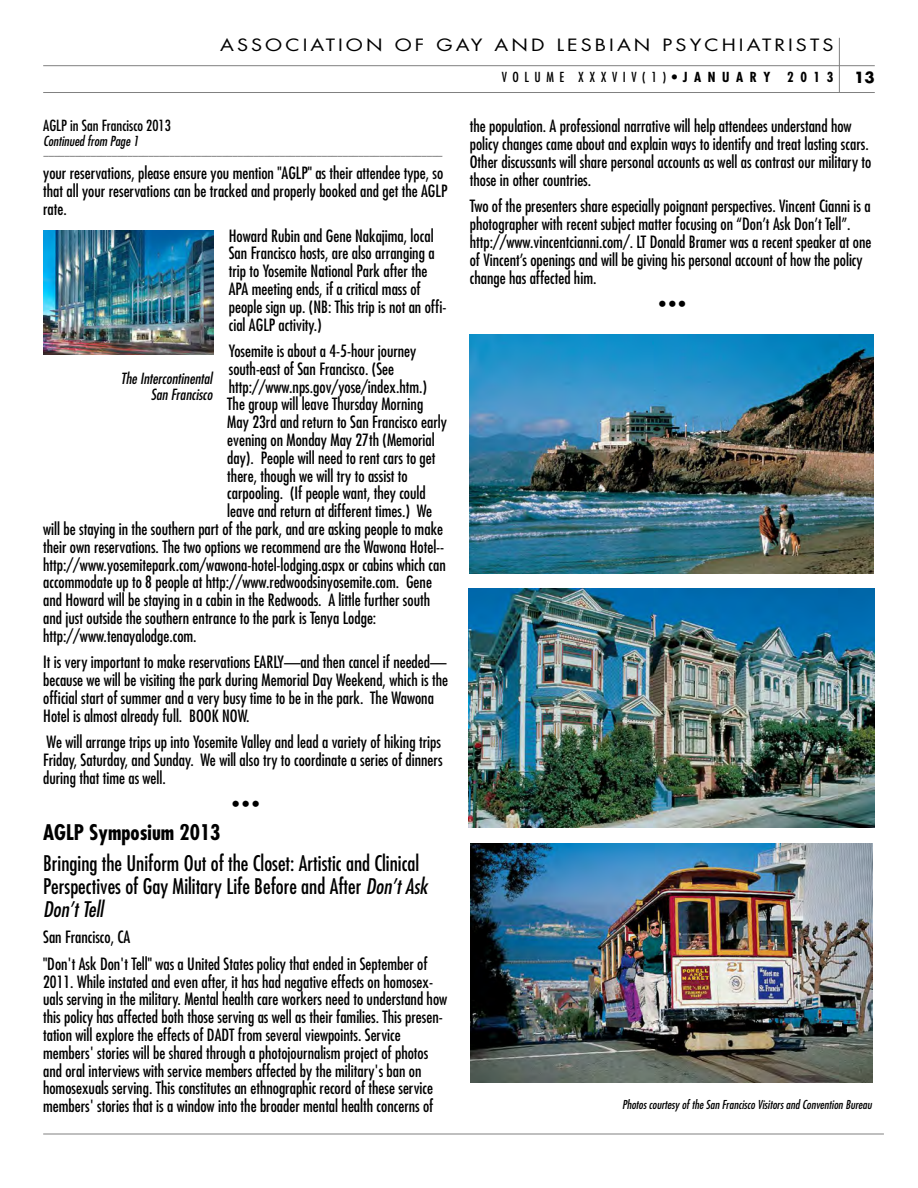
<style>
.page{position:relative;width:918px;height:1188px;background:#fff}
.page>*{position:absolute;margin:0;border:0;box-sizing:border-box;transform-origin:0 0}
.t1{font:condensed 21px/22.6px "Futura";color:#000}
.t2{font:700 condensed 21px "Futura";color:#000}
.t3{font:condensed 16.5px/17.9px "Futura";color:#000}
.t4{font:16.5px "Futura";letter-spacing:.155em;color:#000;scale:1.2 1}
.t5{font:italic condensed 15px/15.6px "Futura";color:#000;text-align:right}
.t6{font:condensed 15px "Futura";color:#000}
.t7{font:700 15px "Futura";color:#000}
.t8{font:condensed 13.5px "Futura";letter-spacing:.41em;color:#000}
.t9{font:italic condensed 13.5px "Futura";color:#000}
.t10{font:italic condensed 12px "Futura";color:#000}
.t11{font:italic condensed 10.5px "Futura";color:#666}
.s1{font-weight:700}
.s2{font-style:italic}
</style>
<div class="page">
<hr style="left:43px;top:92px;width:832px;height:1px;background:#808080">
<hr style="left:43px;top:65px;width:832px;height:1px;background:#808080">
<hr style="left:839px;top:38px;width:1px;height:55px;background:#808080">
<hr style="left:43px;top:1134px;width:841px;height:1px;background:#808080">
<img style="left:471px;top:843px;width:402px;height:239px">
<img style="left:469px;top:589px;width:405px;height:239px">
<img style="left:470px;top:334px;width:404px;height:239px">
<img style="left:43px;top:231px;width:171px;height:124px">
<p class="t4" style="left:220px;top:38px;width:513px">ASSOCIATION OF GAY AND LESBIAN PSYCHIATRISTS</p>
<p class="t8" style="left:502px;top:71px;width:333px">VOLUME XXXVIV(1)•<span class="s1">JANUARY 2013</span></p>
<p class="t7" style="left:854px;top:71px;width:22px">13</p>
<p class="t3" style="left:470px;top:118px;width:403px">the population. A professional narrative will help attendees understand how policy changes came about and explain ways to identify and treat lasting scars.<br>Other discussants will share personal accounts as well as contrast our military to those in other countries.</p>
<p class="t3" style="left:470px;top:198px;width:403px">Two of the presenters share especially poignant perspectives. Vincent Cianni is a photographer with recent subject matter focusing on “Don’t Ask Don’t Tell”. http://www.vincentcianni.com/. LT Donald Bramer was a recent speaker at one of Vincent’s openings and will be giving his personal account of how the policy change has affected him.</p>
<p class="t3" style="left:659px;top:296px;width:28px">• • •</p>
<p class="t6" style="left:43px;top:119px;width:129px">AGLP in San Francisco 2013</p>
<p class="t9" style="left:43px;top:135px;width:97px">Continued from Page 1</p>
<p class="t11" style="left:43px;top:151px;width:400px">––––––––––––––––––––––––––––––––––––––––––––––––––––––––––––––––––––––––––––</p>
<p class="t3" style="left:43px;top:165px;width:406px">your reservations, please ensure you mention "AGLP" as their attendee type, so that all your reservations can be tracked and properly booked and get the AGLP rate.</p>
<p class="t3" style="left:229px;top:227px;width:219px">Howard Rubin and Gene Nakajima, local San Francisco hosts, are also arranging a trip to Yosemite National Park after the APA meeting ends, if a critical mass of people sign up. (NB: This trip is not an offi&shy;cial AGLP activity.)</p>
<p class="t3" style="left:229px;top:343px;width:189px">Yosemite is about a 4-5-hour journey</p>
<p class="t3" style="left:229px;top:361px;width:167px">south-east of San Francisco. (See</p>
<p class="t3" style="left:229px;top:379px;width:200px">http://www.nps.gov/yose/index.htm.)</p>
<p class="t3" style="left:227px;top:396px;width:198px">The group will leave Thursday Morning</p>
<p class="t3" style="left:227px;top:414px;width:221px">May 23rd and return to San Francisco early</p>
<p class="t3" style="left:227px;top:432px;width:209px">evening on Monday May 27th (Memorial</p>
<p class="t3" style="left:227px;top:450px;width:210px">day). People will need to rent cars to get</p>
<p class="t3" style="left:227px;top:468px;width:182px">there, though we will try to assist to</p>
<p class="t3" style="left:227px;top:485px;width:200px">carpooling. (If people want, they could</p>
<p class="t3" style="left:227px;top:503px;width:206px">leave and return at different times.) We</p>
<p class="t3" style="left:43px;top:521px;width:401px">will be staying in the southern part of the park, and are asking people to make</p>
<p class="t3" style="left:43px;top:539px;width:403px">their own reservations. The two options we recommend are the Wawona Hotel--</p>
<p class="t3" style="left:43px;top:557px;width:404px">http://www.yosemitepark.com/wawona-hotel-lodging.aspx or cabins which can</p>
<p class="t3" style="left:43px;top:574px;width:390px">accommodate up to 8 people at http://www.redwoodsinyosemite.com. Gene</p>
<p class="t3" style="left:43px;top:592px;width:388px">and Howard will be staying in a cabin in the Redwoods. A little further south</p>
<p class="t3" style="left:43px;top:610px;width:335px">and just outside the southern entrance to the park is Tenya Lodge:</p>
<p class="t3" style="left:43px;top:628px;width:155px">http://www.tenayalodge.com.</p>
<p class="t3" style="left:43px;top:654px;width:406px">It is very important to make reservations EARLY—and then cancel if needed— because we will be visiting the park during Memorial Day Weekend, which is the official start of summer and a very busy time to be in the park. The Wawona Hotel is almost already full. BOOK NOW.</p>
<p class="t3" style="left:43px;top:734px;width:401px;text-align:justify">We will arrange trips up into Yosemite Valley and lead a variety of hiking trips Friday, Saturday, and Sunday. We will also try to coordinate a series of dinners during that time as well.</p>
<p class="t3" style="left:232px;top:796px;width:28px">• • •</p>
<p class="t2" style="left:43px;top:823px;width:179px">AGLP Symposium 2013</p>
<p class="t1" style="left:43px;top:854px;width:386px">Bringing the Uniform Out of the Closet: Artistic and Clinical<br>Perspectives of Gay Military Life Before and After <span class="s2">Don’t Ask<br>Don’t Tell</span></p>
<p class="t3" style="left:43px;top:925px;width:386px;line-height:26.4px">San Francisco, CA<br>"Don't Ask Don't Tell" was a United States policy that ended in September of</p>
<p class="t3" style="left:43px;top:974px;width:406px">2011. While instated and even after, it has had negative effects on homosex&shy;uals serving in the military. Mental health care workers need to understand how this policy has affected both those serving as well as their families. This presen&shy;tation will explore the effects of DADT from several viewpoints. Service members' stories will be shared through a photojournalism project of photos and oral interviews with service members affected by the military's ban on homosexuals serving. This constitutes an ethnographic record of these service members' stories that is a window into the broader mental health concerns of</p>
<p class="t5" style="left:121px;top:372px;width:93px">The Intercontinental<br>San Francisco</p>
<p class="t10" style="left:622px;top:1099px;width:251px">Photos courtesy of the San Francisco Visitors and Convention Bureau</p>
</div>
